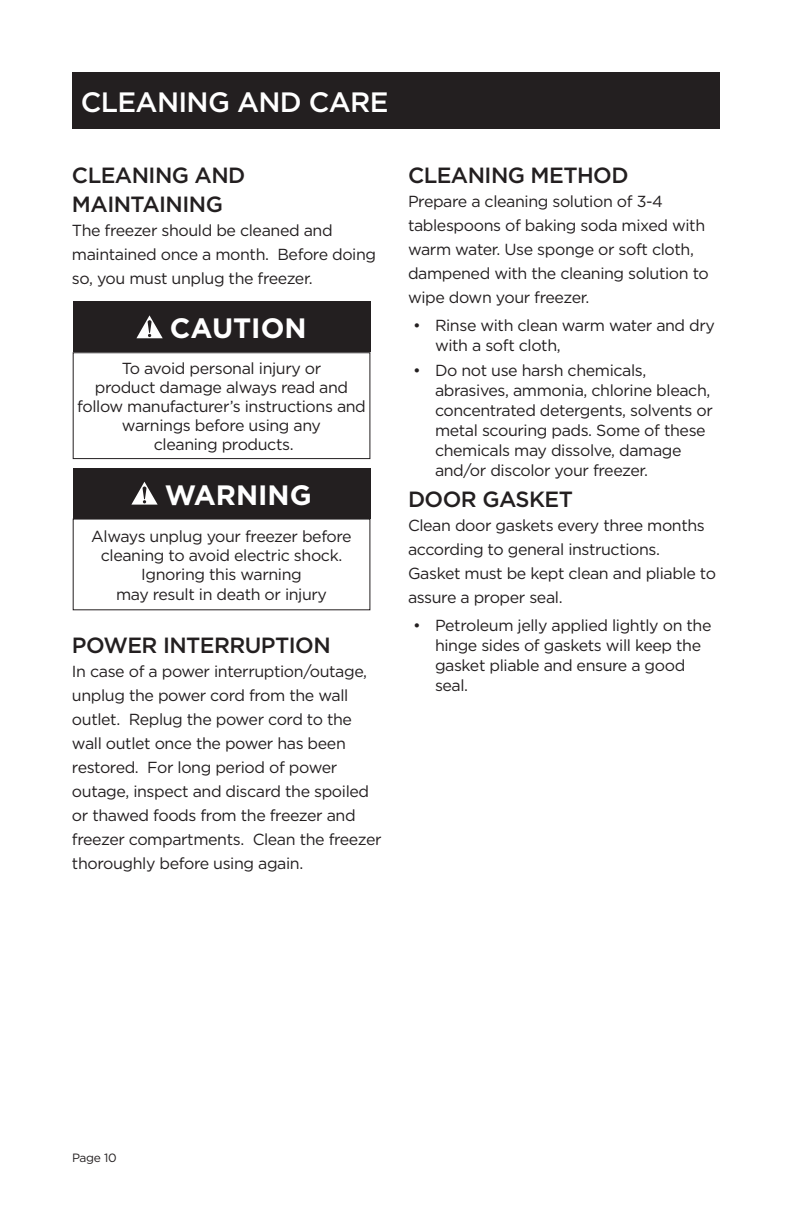
<style>
.page{position:relative;width:792px;height:1224px;background:#fff}
.page>*{position:absolute;margin:0;border:0;box-sizing:border-box;transform-origin:0 0}
.t1{font:500 28px "Gotham";letter-spacing:-.025em;color:#fff}
.t2{font:700 28px "Gotham";color:#fff}
.t3{font:500 22px/28.8px "Gotham";letter-spacing:-.025em;color:#231f20}
.body_copy{font:16px/24px "Gotham";letter-spacing:-.025em;color:#231f20}
.t4{font:12px "Gotham";letter-spacing:-.025em;color:#231f20}
</style>
<div class="page">
<div style="left:72px;top:72px;width:648px;height:57px;background:#231f20"></div>
<div style="left:73px;top:468px;width:297px;height:51px;background:#231f20"></div>
<svg style="left:131px;top:482px;width:27px;height:23px"></svg>
<div style="left:73px;top:301px;width:297px;height:51px;background:#231f20"></div>
<svg style="left:136px;top:315px;width:27px;height:23px"></svg>
<div style="left:73px;top:352px;width:297px;height:107px;border:1px solid #231f20"></div>
<p class="t1" style="left:81px;top:83px;width:309px">CLEANING AND CARE</p>
<p class="t3" style="left:72px;top:160px;width:175px">CLEANING AND<br>MAINTAINING</p>
<p class="body_copy" style="left:72px;top:218px;width:306px">The freezer should be cleaned and maintained once a month. Before doing so, you must unplug the freezer.</p>
<p class="t2" style="left:170px;top:310px;width:138px">CAUTION</p>
<p class="body_copy" style="left:122px;top:356px;width:201px">To avoid personal injury or</p>
<p class="body_copy" style="left:77px;top:377px;width:290px;line-height:19.2px;text-align:center">product damage always read and follow manufacturer’s instructions and warnings before using any</p>
<p class="body_copy" style="left:154px;top:432px;width:141px">cleaning products.</p>
<p class="t2" style="left:165px;top:476px;width:148px">WARNING</p>
<p class="body_copy" style="left:91px;top:526px;width:262px;line-height:19.2px;text-align:center">Always unplug your freezer before cleaning to avoid electric shock.<br>Ignoring this warning</p>
<p class="body_copy" style="left:116px;top:582px;width:213px">may result in death or injury</p>
<p class="t3" style="left:72px;top:631px;width:260px">POWER INTERRUPTION</p>
<p class="body_copy" style="left:72px;top:659px;width:311px">In case of a power interruption/outage, unplug the power cord from the wall outlet. Replug the power cord to the wall outlet once the power has been restored. For long period of power outage, inspect and discard the spoiled or thawed foods from the freezer and freezer compartments. Clean the freezer thoroughly before using again.</p>
<p class="t3" style="left:408px;top:160px;width:222px">CLEANING METHOD</p>
<p class="body_copy" style="left:408px;top:189px;width:302px">Prepare a cleaning solution of 3-4 tablespoons of baking soda mixed with warm water. Use sponge or soft cloth, dampened with the cleaning solution to wipe down your freezer.</p>
<p class="body_copy" style="left:435px;top:315px;width:282px;line-height:20px;text-indent:-22px">• Rinse with clean warm water and dry with a soft cloth,</p>
<p class="body_copy" style="left:435px;top:360px;width:279px;line-height:20px;text-indent:-22px">• Do not use harsh chemicals, abrasives, ammonia, chlorine bleach, concentrated detergents, solvents or metal scouring pads. Some of these chemicals may dissolve, damage and/or discolor your freezer.</p>
<p class="t3" style="left:408px;top:485px;width:167px">DOOR GASKET</p>
<p class="body_copy" style="left:408px;top:513px;width:310px">Clean door gaskets every three months according to general instructions.<br>Gasket must be kept clean and pliable to assure a proper seal.</p>
<p class="body_copy" style="left:435px;top:615px;width:278px;line-height:20px;text-indent:-22px">• Petroleum jelly applied lightly on the hinge sides of gaskets will keep the gasket pliable and ensure a good seal.</p>
<p class="t4" style="left:72px;top:1150px;width:46px">Page 10</p>
</div>
